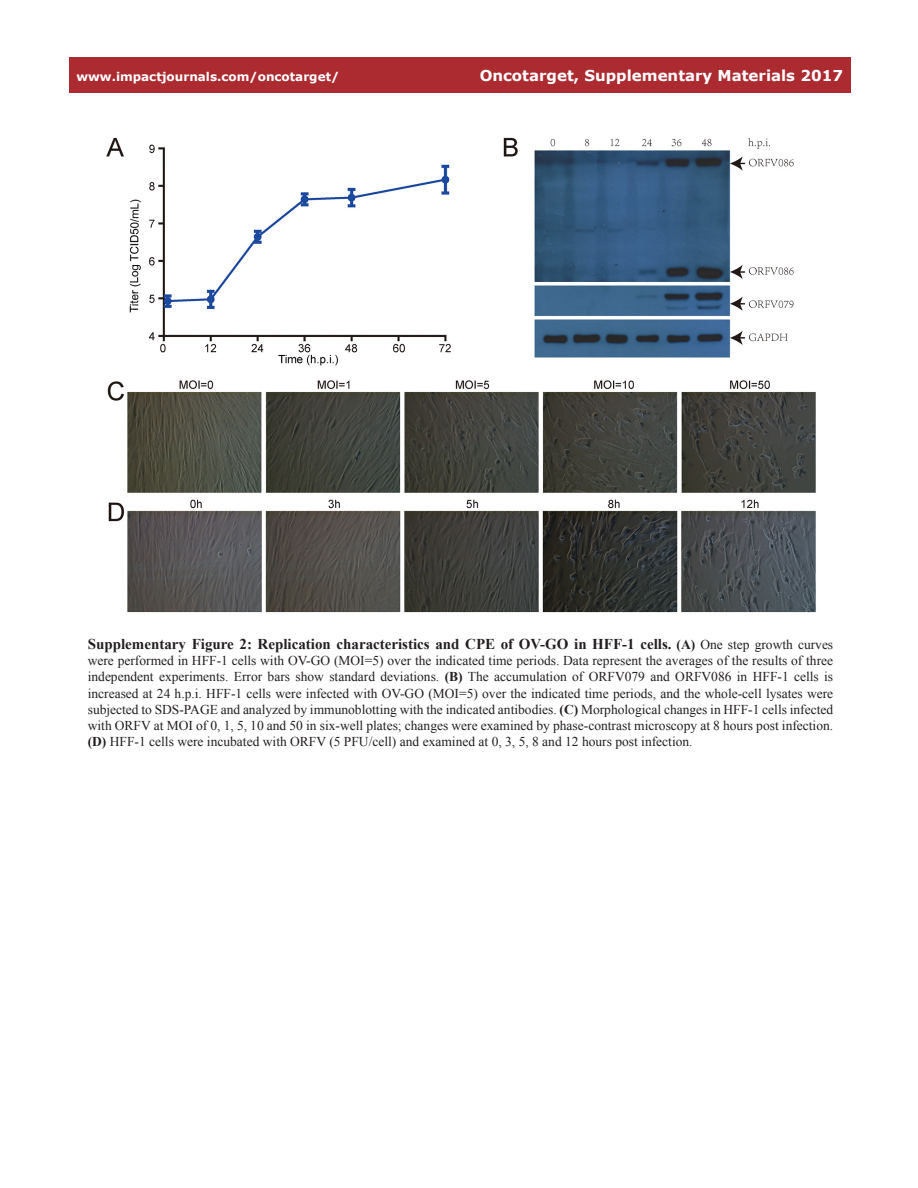
<style>
.page{position:relative;width:918px;height:1188px;background:#fff}
.page>*{position:absolute;margin:0;border:0;box-sizing:border-box;transform-origin:0 0}
.figuretext{font:700 15px "Times New Roman";color:#231f20}
.t1{font:700 15px "Verdana";color:#fff}
.figuretext-2{font:13.5px/16.2px "Times New Roman";color:#231f20;text-align:justify}
.t2{font:700 12px "Verdana";color:#fff}
.s1{font-size:13.5px}
.s2{font-weight:400;font-size:13.5px}
.s3{font-weight:700}
</style>
<div class="page">
<div style="left:69px;top:57px;width:781px;height:36px;background:#ac2b31"></div>
<img style="left:106px;top:137px;width:710px;height:476px">
<p class="t2" style="left:76px;top:68px;width:264px">www.impactjournals.com/oncotarget/</p>
<p class="t1" style="left:480px;top:65px;width:365px">Oncotarget, Supplementary Materials 2017</p>
<p class="figuretext" style="left:88px;top:634px;width:747px">Supplementary Figure 2: Replication characteristics and CPE of OV-GO in HFF-1 cells. <span class="s1">(A)</span> <span class="s2">One step growth curves</span></p>
<p class="figuretext-2" style="left:88px;top:652px;width:747px">were performed in HFF-1 cells with OV-GO (MOI=5) over the indicated time periods. Data represent the averages of the results of three independent experiments. Error bars show standard deviations. <span class="s3">(B)</span> The accumulation of ORFV079 and ORFV086 in HFF-1 cells is increased at 24 h.p.i. HFF-1 cells were infected with OV-GO (MOI=5) over the indicated time periods, and the whole-cell lysates were subjected to SDS-PAGE and analyzed by immunoblotting with the indicated antibodies. <span class="s3">(C)</span> Morphological changes in HFF-1 cells infected with ORFV at MOI of 0, 1, 5, 10 and 50 in six-well plates; changes were examined by phase-contrast microscopy at 8 hours post infection. <span class="s3">(D)</span> HFF-1 cells were incubated with ORFV (5 PFU/cell) and examined at 0, 3, 5, 8 and 12 hours post infection.</p>
</div>
